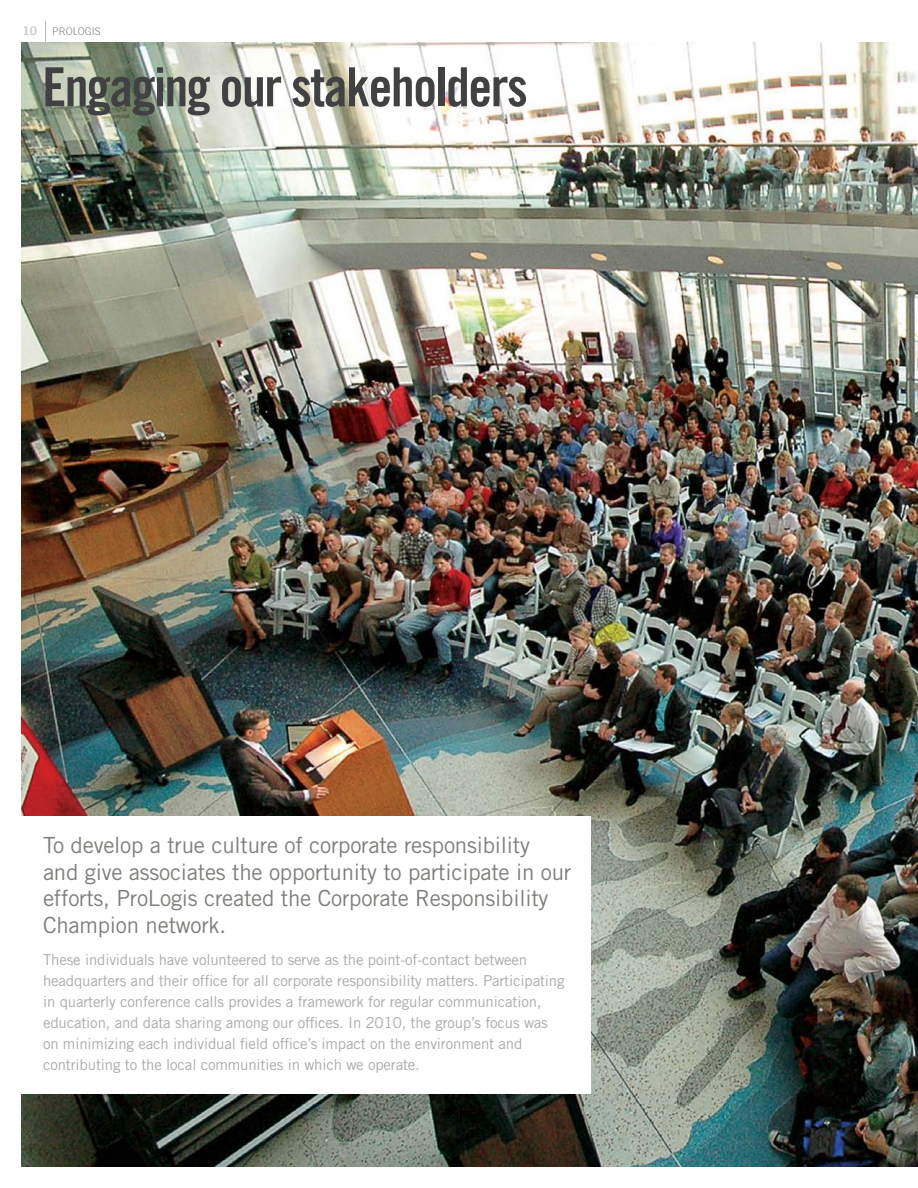
<style>
.page{position:relative;width:918px;height:1188px;background:#fff}
.page>*{position:absolute;margin:0;border:0;box-sizing:border-box;transform-origin:0 0}
.t1{font:54px "Trade Gothic Bold Cond Twenty";letter-spacing:-.03em;color:#414042}
.t2{font:22.35px/26.7px "Trade Gothic";letter-spacing:-.01em;color:#7c807a}
.t3{font:15px/21px "Trade Gothic";letter-spacing:-.01em;color:#a9aca7}
.t4{font:12px "Trade Gothic LT Bold Two";color:#c9cac2}
.t5{font:300 10.5px "Trade Gothic LT";color:#7c807a}
</style>
<div class="page">
<img style="left:21px;top:21px;width:897px;height:1146px">
<div style="left:20px;top:20px;width:24px;height:22px;background:#fff"></div>
<div style="left:46px;top:20px;width:872px;height:22px;background:#fff"></div>
<div style="left:19px;top:816px;width:572px;height:278px;background:#fff"></div>
<p class="t4" style="left:23px;top:24px;width:16px">10</p>
<p class="t5" style="left:52px;top:25px;width:50px">PROLOGIS</p>
<h1 class="t1" style="left:42px;top:54px;width:487px">Engaging our stakeholders</h1>
<h2 class="t2" style="left:43px;top:831px;width:530px">To develop a true culture of corporate responsibility<br>and give associates the opportunity to participate in our efforts, ProLogis created the Corporate Responsibility Champion network.</h2>
<p class="t3" style="left:43px;top:949px;width:523px">These individuals have volunteered to serve as the point-of-contact between headquarters and their office for all corporate responsibility matters. Participating in quarterly conference calls provides a framework for regular communication, education, and data sharing among our offices. In 2010, the group’s focus was on minimizing each individual field office’s impact on the environment and contributing to the local communities in which we operate.</p>
</div>
